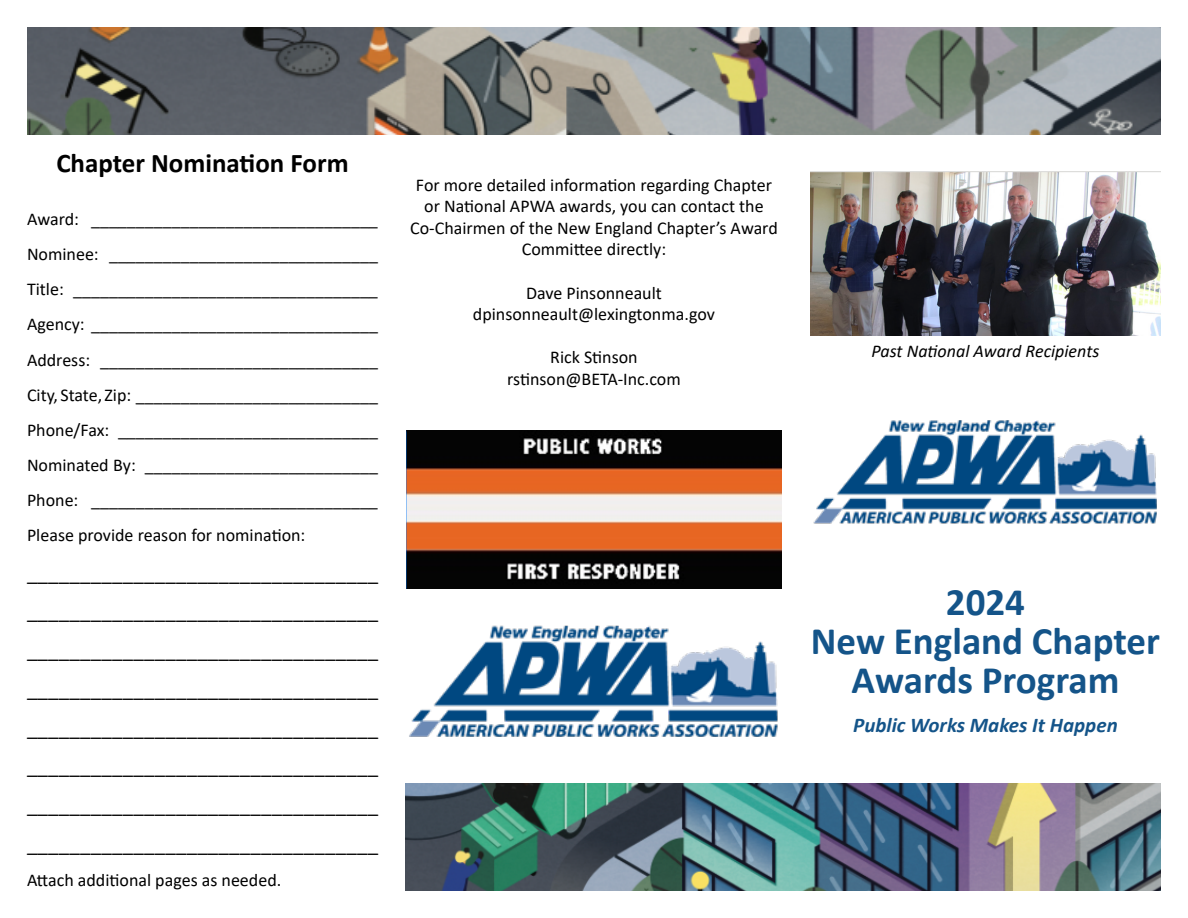
<style>
.page{position:relative;width:1188px;height:918px;background:#fff}
.page>*{position:absolute;margin:0;border:0;box-sizing:border-box;transform-origin:0 0}
.t1{font:700 39px/39px "Calibri";color:#145489;text-align:center}
.t2{font:700 27px "Calibri";color:#000}
.t3{font:21px/38.7px "Calibri";color:#000;text-align:justify}
.t4{font:italic 700 21px "Calibri";color:#145489}
.t5{font:18px/35.1px "Calibri";color:#000;text-align:center}
.t6{font:italic 18px "Calibri";color:#000}
</style>
<div class="page">
<img style="left:27px;top:27px;width:1134px;height:108px">
<img style="left:406px;top:431px;width:376px;height:158px">
<img style="left:409px;top:625px;width:369px;height:112px">
<img style="left:405px;top:783px;width:756px;height:108px">
<img style="left:813px;top:420px;width:344px;height:104px">
<img style="left:810px;top:172px;width:351px;height:164px">
<h2 class="t2" style="left:56px;top:152px;width:294px">Chapter Nomination Form</h2>
<p class="t5" style="left:27px;top:203px;width:352px;text-align:justify">Award: ________________________________ Nominee: ______________________________ Title: __________________________________ Agency: ________________________________ Address: _______________________________ City, State, Zip: ___________________________ Phone/Fax: _____________________________ Nominated By: __________________________ Phone: ________________________________ Please provide reason for nomination:</p>
<p class="t3" style="left:27px;top:555px;width:353px">_________________________________ _________________________________ _________________________________ _________________________________ _________________________________ _________________________________ _________________________________ _________________________________</p>
<p class="t5" style="left:27px;top:864px;width:256px">Attach additional pages as needed.</p>
<p class="t5" style="left:410px;top:175px;width:369px;line-height:21.6px">For more detailed information regarding Chapter or National APWA awards, you can contact the Co-Chairmen of the New England Chapter’s Award Committee directly:</p>
<p class="t5" style="left:473px;top:283px;width:244px;line-height:21.6px">Dave Pinsonneault dpinsonneault@lexingtonma.gov</p>
<p class="t5" style="left:507px;top:348px;width:175px;line-height:21.6px">Rick Stinson rstinson@BETA-Inc.com</p>
<p class="t6" style="left:872px;top:344px;width:229px">Past National Award Recipients</p>
<h1 class="t1" style="left:811px;top:586px;width:351px">2024<br>New England Chapter<br>Awards Program</h1>
<p class="t4" style="left:853px;top:716px;width:266px">Public Works Makes It Happen</p>
</div>
